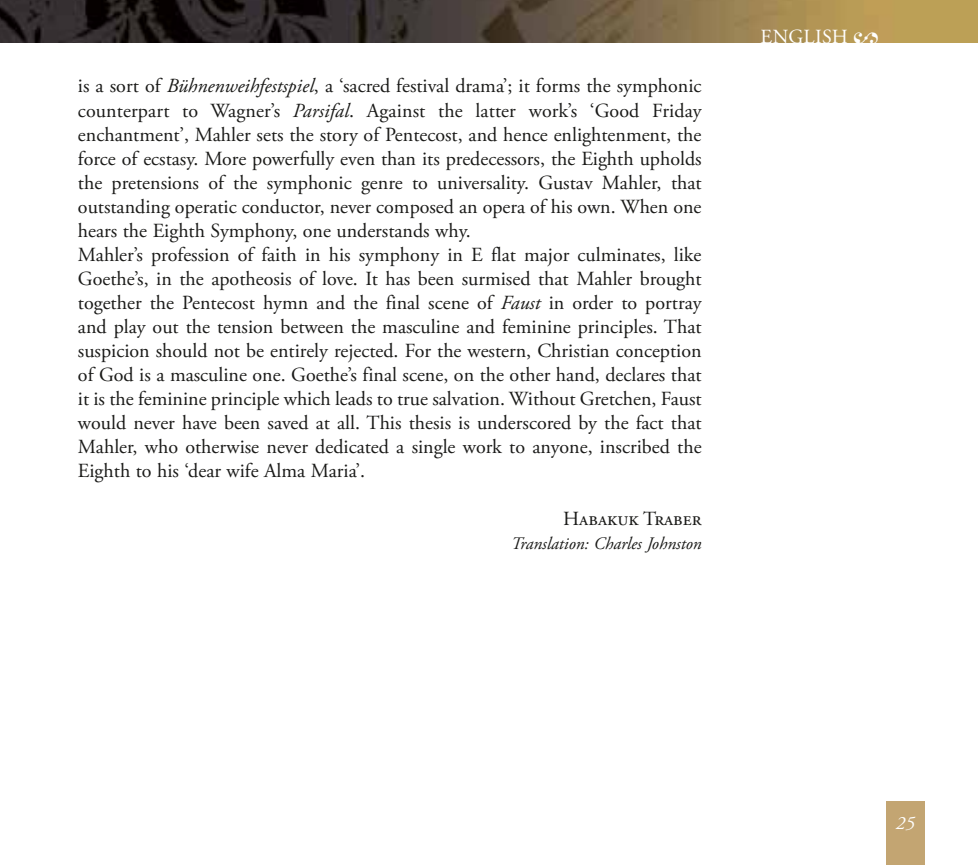
<style>
.page{position:relative;width:978px;height:865px;background:#fff}
.page>*{position:absolute;margin:0;border:0;box-sizing:border-box;transform-origin:0 0}
.t1{font:20px/24px "Adobe Garamond Pro";color:#1a1a18}
.t2{font:20px "Adobe Garamond Pro";letter-spacing:.055em;color:#1a1a18}
.t3{font:20px "Adobe Garamond Pro";letter-spacing:.01em;color:#fff}
.t4{font:italic 18.75px "Adobe Garamond Pro";color:#fff}
.t5{font:italic 17.5px "Adobe Garamond Pro";color:#1a1a18}
.s1{font-style:italic}
.s2{font-size:22.5px}
</style>
<div class="page">
<div style="left:886px;top:801px;width:39px;height:64px;background:#c3a572"></div>
<img style="left:0;top:0;width:978px;height:43px">
<p class="t1" style="left:78px;top:75px;width:625px">is a sort of <span class="s1">Bühnenweihfestspiel</span>, a ‘sacred festival drama’; it forms the symphonic counterpart to Wagner’s <span class="s1">Parsifal</span>. Against the latter work’s ‘Good Friday enchantment’, Mahler sets the story of Pentecost, and hence enlightenment, the force of ecstasy. More powerfully even than its predecessors, the Eighth upholds the pretensions of the symphonic genre to universality. Gustav Mahler, that outstanding operatic conductor, never composed an opera of his own. When one hears the Eighth Symphony, one understands why.<br>Mahler’s profession of faith in his symphony in E flat major culminates, like Goethe’s, in the apotheosis of love. It has been surmised that Mahler brought together the Pentecost hymn and the final scene of <span class="s1">Faust</span> in order to portray and play out the tension between the masculine and feminine principles. That suspicion should not be entirely rejected. For the western, Christian conception of God is a masculine one. Goethe’s final scene, on the other hand, declares that it is the feminine principle which leads to true salvation. Without Gretchen, Faust would never have been saved at all. This thesis is underscored by the fact that Mahler, who otherwise never dedicated a single work to anyone, inscribed the Eighth to his ‘dear wife Alma Maria’.</p>
<p class="t2" style="left:563px;top:506px;width:137px">Habakuk Traber</p>
<p class="t5" style="left:511px;top:532px;width:192px">Translation: Charles Johnston</p>
<p class="t3" style="left:761px;top:24px;width:120px">ENGLISH <span class="s2">•</span></p>
<p class="t4" style="left:896px;top:812px;width:21px">25</p>
</div>
